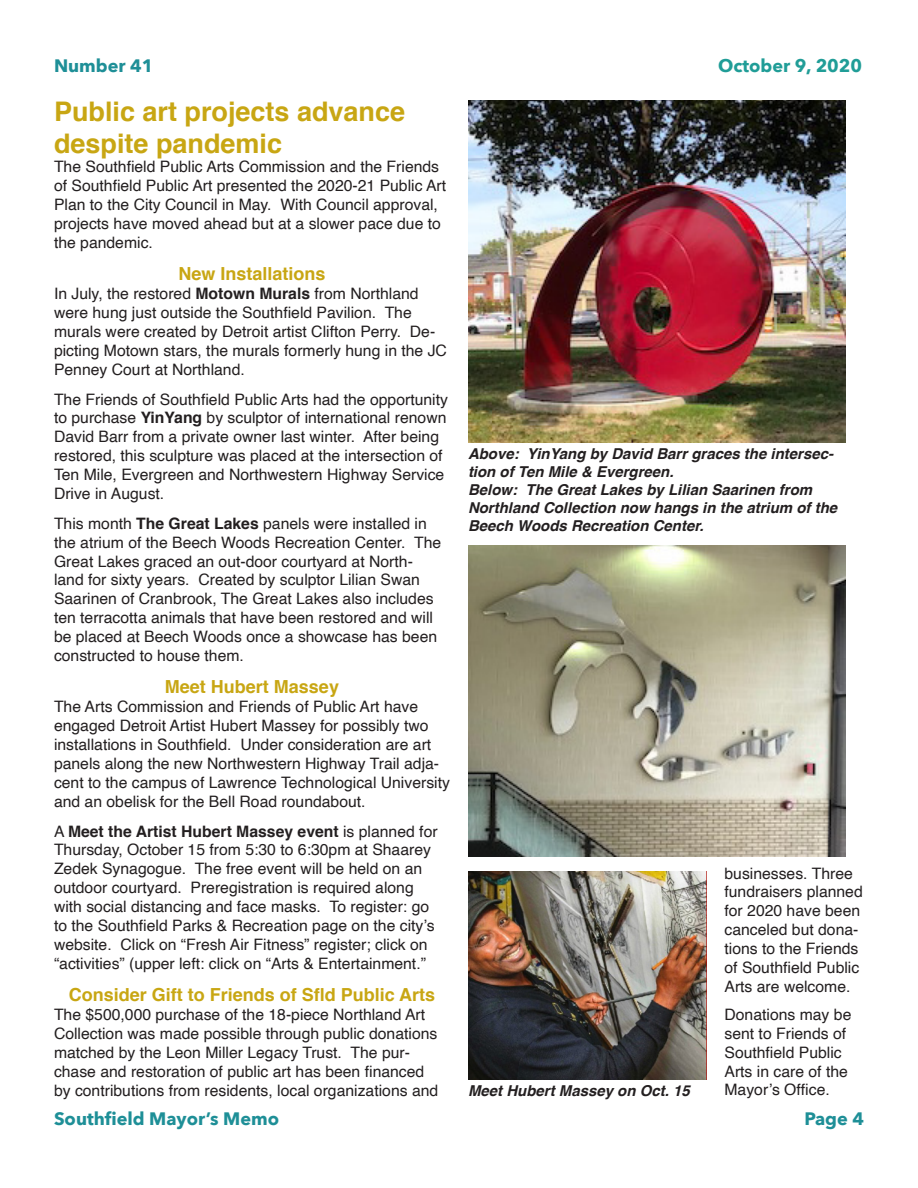
<style>
.page{position:relative;width:918px;height:1188px;background:#fff}
.page>*{position:absolute;margin:0;border:0;box-sizing:border-box;transform-origin:0 0}
.t1{font:700 27px "Helvetica";color:#c8a613}
.t2{font:700 18px "Helvetica";color:#c8a613}
.t3{font:700 18px "Avenir Next";color:#1e8f97}
.t4{font:700 18px "Avenir Next";color:#209d97}
.t5{font:15.75px/18.9px "Helvetica";color:#231f20}
.t6{font:italic 700 15px/18px "Helvetica";color:#231f20}
.s1{font-weight:700}
</style>
<div class="page">
<img style="left:468px;top:101px;width:378px;height:342px">
<img style="left:468px;top:545px;width:378px;height:312px">
<img style="left:468px;top:871px;width:238px;height:209px">
<p class="t3" style="left:54px;top:50px;width:101px">Number 41</p>
<p class="t4" style="left:718px;top:50px;width:146px">October 9, 2020</p>
<p class="t1" style="left:54px;top:90px;width:353px">Public art projects advance</p>
<p class="t1" style="left:54px;top:122px;width:230px">despite pandemic</p>
<p class="t5" style="left:54px;top:158px;width:394px">The Southfield Public Arts Commission and the Friends of Southfield Public Art presented the 2020-21 Public Art Plan to the City Council in May. With Council approval, projects have moved ahead but at a slower pace due to the pandemic.</p>
<p class="t2" style="left:178px;top:259px;width:149px">New Installations</p>
<p class="t5" style="left:54px;top:285px;width:395px">In July, the restored <span class="s1">Motown Murals</span> from Northland were hung just outside the Southfield Pavilion. The murals were created by Detroit artist Clifton Perry. De&shy;picting Motown stars, the murals formerly hung in the JC Penney Court at Northland.</p>
<p class="t5" style="left:54px;top:390px;width:395px">The Friends of Southfield Public Arts had the opportunity to purchase <span class="s1">YinYang</span> by sculptor of international renown David Barr from a private owner last winter. After being restored, this sculpture was placed at the intersection of Ten Mile, Evergreen and Northwestern Highway Service Drive in August.</p>
<p class="t5" style="left:54px;top:514px;width:389px">This month <span class="s1">The Great Lakes</span> panels were installed in the atrium of the Beech Woods Recreation Center. The Great Lakes graced an out-door courtyard at North&shy;land for sixty years. Created by sculptor Lilian Swan Saarinen of Cranbrook, The Great Lakes also includes ten terracotta animals that have been restored and will be placed at Beech Woods once a showcase has been constructed to house them.</p>
<p class="t2" style="left:165px;top:673px;width:176px">Meet Hubert Massey</p>
<p class="t5" style="left:54px;top:698px;width:397px">The Arts Commission and Friends of Public Art have engaged Detroit Artist Hubert Massey for possibly two installations in Southfield. Under consideration are art panels along the new Northwestern Highway Trail adja&shy;cent to the campus of Lawrence Technological University and an obelisk for the Bell Road roundabout.</p>
<p class="t5" style="left:54px;top:822px;width:385px">A <span class="s1">Meet the Artist Hubert Massey event</span> is planned for Thursday, October 15 from 5:30 to 6:30pm at Shaarey Zedek Synagogue. The free event will be held on an outdoor courtyard. Preregistration is required along with social distancing and face masks. To register: go to the Southfield Parks &amp; Recreation page on the city’s website. Click on “Fresh Air Fitness” register; click on “activities” (upper left: click on “Arts &amp; Entertainment.”</p>
<p class="t2" style="left:69px;top:980px;width:368px">Consider Gift to Friends of Sfld Public Arts</p>
<p class="t5" style="left:54px;top:1006px;width:386px">The $500,000 purchase of the 18-piece Northland Art Collection was made possible through public donations matched by the Leon Miller Legacy Trust. The pur&shy;chase and restoration of public art has been financed by contributions from residents, local organizations and</p>
<p class="t6" style="left:468px;top:445px;width:367px">Above: YinYang by David Barr graces the intersec&shy;tion of Ten Mile &amp; Evergreen.</p>
<p class="t6" style="left:468px;top:481px;width:371px">Below: The Great Lakes by Lilian Saarinen from<br>Northland Collection now hangs in the atrium of the<br>Beech Woods Recreation Center.</p>
<p class="t6" style="left:468px;top:1082px;width:223px">Meet Hubert Massey on Oct. 15</p>
<p class="t5" style="left:724px;top:864px;width:140px">businesses. Three fundraisers planned for 2020 have been canceled but dona&shy;tions to the Friends of Southfield Public<br>Arts are welcome.</p>
<p class="t5" style="left:724px;top:1005px;width:128px">Donations may be sent to Friends of<br>Southfield Public<br>Arts in care of the<br>Mayor’s Office.</p>
<p class="t3" style="left:54px;top:1103px;width:227px">Southfield Mayor’s Memo</p>
<p class="t3" style="left:804px;top:1103px;width:61px">Page 4</p>
</div>
